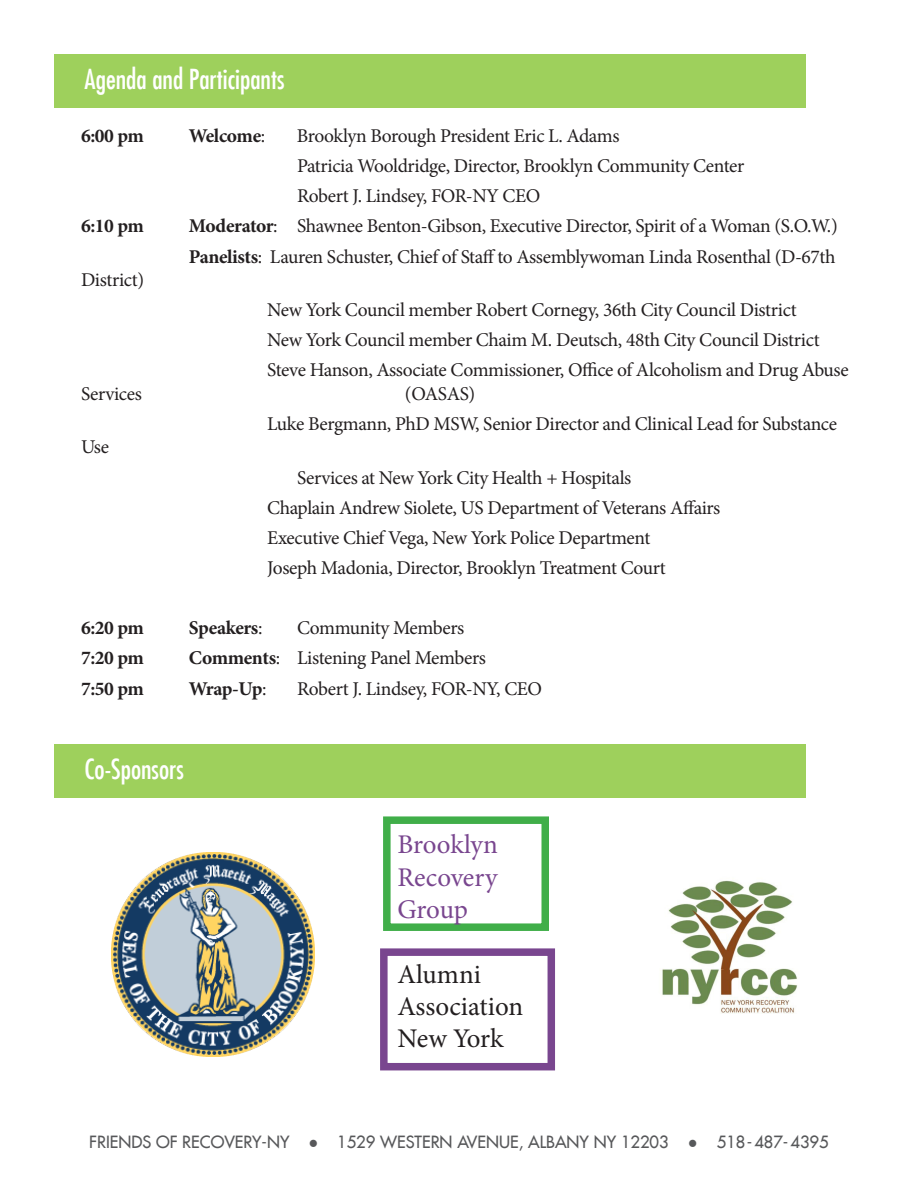
<style>
.page{position:relative;width:918px;height:1188px;background:#fff}
.page>*{position:absolute;margin:0;border:0;box-sizing:border-box;transform-origin:0 0}
.titles{font:condensed 27px "Futura LT";color:#fff}
.t1{font:27px "Minion Pro";color:#231f20}
.t2{font:27px "Minion Pro";letter-spacing:-.005em;color:#79468f}
.t3{font:19.5px "Minion Pro";letter-spacing:-.02em;color:#231f20}
.t4{font:700 19.5px "Minion Pro";letter-spacing:-.02em;color:#231f20}
.t5{font:16.5px "Futura LT";color:#57585a}
.s1{font-weight:400}
.s2{font-weight:700}
.s3{font-family:"Microsoft Sans Serif"}
</style>
<div class="page">
<img style="left:662px;top:880px;width:136px;height:134px">
<div style="left:54px;top:54px;width:752px;height:54px;background:#9ed05c"></div>
<div style="left:54px;top:744px;width:752px;height:54px;background:#9ed05c"></div>
<img style="left:111px;top:852px;width:204px;height:204px">
<div style="left:383px;top:816px;width:166px;height:115px;border:8px solid #40ae49"></div>
<div style="left:380px;top:948px;width:175px;height:122px;border:8px solid #79468f"></div>
<p class="titles" style="left:85px;top:63px;width:201px">Agenda and Participants</p>
<p class="t4" style="left:81px;top:122px;width:65px">6:00 pm</p>
<p class="t4" style="left:189px;top:122px;width:78px">Welcome<span class="s1">:</span></p>
<p class="t3" style="left:297px;top:123px;width:324px">Brooklyn Borough President Eric L. Adams</p>
<p class="t3" style="left:297px;top:153px;width:449px">Patricia Wooldridge, Director, Brooklyn Community Center</p>
<p class="t3" style="left:297px;top:183px;width:245px">Robert J. Lindsey, FOR-NY CEO</p>
<p class="t4" style="left:81px;top:213px;width:65px">6:10 pm</p>
<p class="t3" style="left:189px;top:213px;width:650px"><span class="s2">Moderator</span>: Shawnee Benton-Gibson, Executive Director, Spirit of a Woman (S.O.W.)</p>
<p class="t3" style="left:189px;top:243px;width:648px"><span class="s2">Panelists</span>: Lauren Schuster, Chief of Staff to Assemblywoman Linda Rosenthal (D-67th</p>
<p class="t3" style="left:81px;top:267px;width:65px">District)</p>
<p class="t3" style="left:267px;top:297px;width:531px">New York Council member Robert Cornegy, 36th City Council District</p>
<p class="t3" style="left:267px;top:327px;width:554px">New York Council member Chaim M. Deutsch, 48th City Council District</p>
<p class="t3" style="left:267px;top:357px;width:583px">Steve Hanson, Associate Commissioner, Office of Alcoholism and Drug Abuse</p>
<p class="t3" style="left:81px;top:381px;width:62px">Services</p>
<p class="t3" style="left:405px;top:381px;width:72px">(OASAS)</p>
<p class="t3" style="left:267px;top:411px;width:571px">Luke Bergmann, PhD MSW, Senior Director and Clinical Lead for Substance</p>
<p class="t3" style="left:81px;top:434px;width:30px">Use</p>
<p class="t3" style="left:297px;top:464px;width:336px">Services at New York City Health + Hospitals</p>
<p class="t3" style="left:267px;top:494px;width:455px">Chaplain Andrew Siolete, US Department of Veterans Affairs</p>
<p class="t3" style="left:267px;top:525px;width:385px">Executive Chief Vega, New York Police Department</p>
<p class="t3" style="left:267px;top:555px;width:400px">Joseph Madonia, Director, Brooklyn Treatment Court</p>
<p class="t4" style="left:81px;top:614px;width:65px">6:20 pm</p>
<p class="t4" style="left:189px;top:614px;width:75px">Speakers<span class="s1">:</span></p>
<p class="t3" style="left:297px;top:615px;width:169px">Community Members</p>
<p class="t4" style="left:81px;top:645px;width:65px">7:20 pm</p>
<p class="t3" style="left:189px;top:645px;width:299px"><span class="s2">Comments</span>: Listening Panel Members</p>
<p class="t4" style="left:81px;top:675px;width:65px">7:50 pm</p>
<p class="t4" style="left:189px;top:675px;width:79px">Wrap-Up<span class="s1">:</span></p>
<p class="t3" style="left:297px;top:675px;width:247px">Robert J. Lindsey, FOR-NY, CEO</p>
<p class="titles" style="left:85px;top:753px;width:101px">Co-Sponsors</p>
<p class="t2" style="left:397px;top:827px;width:102px">Brooklyn</p>
<p class="t2" style="left:397px;top:859px;width:102px">Recovery</p>
<p class="t2" style="left:397px;top:891px;width:72px">Group</p>
<p class="t1" style="left:397px;top:956px;width:85px">Alumni</p>
<p class="t1" style="left:397px;top:988px;width:128px">Association</p>
<p class="t1" style="left:397px;top:1021px;width:108px">New York</p>
<p class="t5" style="left:89px;top:1131px;width:741px">FRIENDS OF RECOVERY-NY <span class="s3">●</span> 1529 WESTERN AVENUE, ALBANY NY 12203 <span class="s3">●</span> 518-487-4395</p>
</div>
